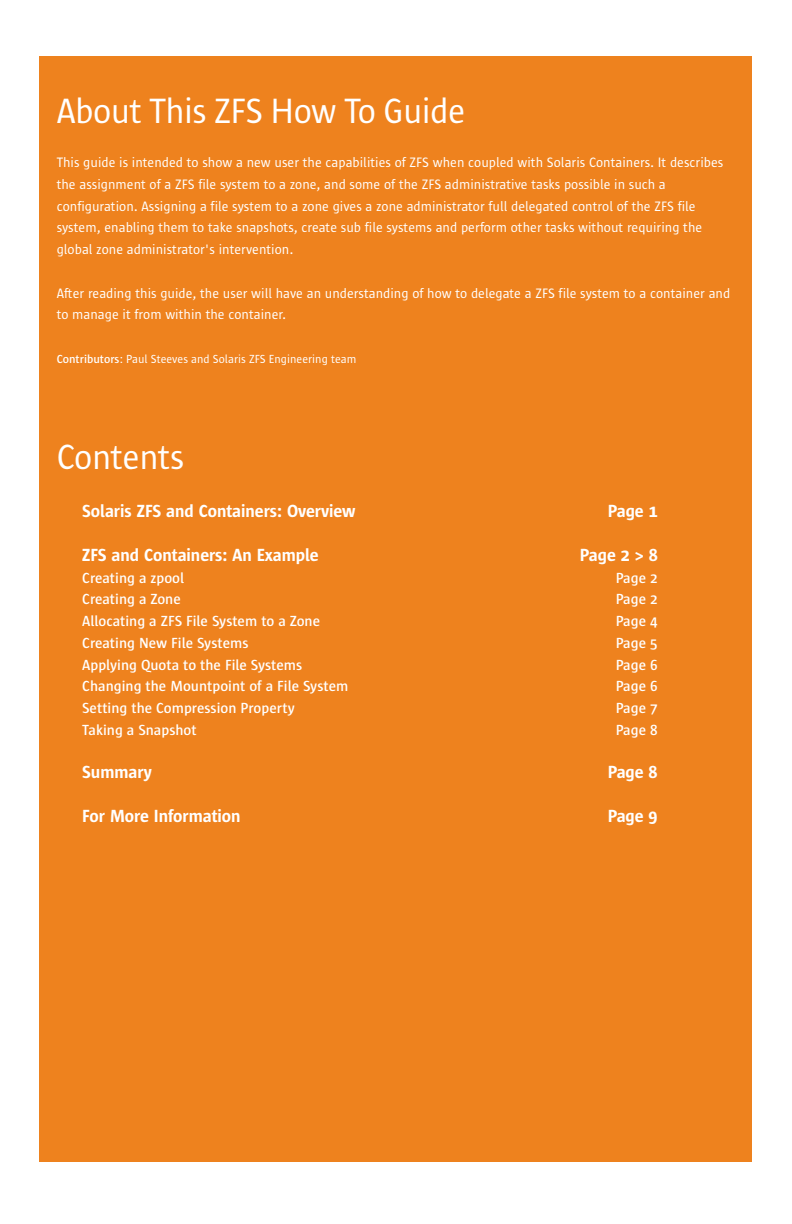
<style>
.page{position:relative;width:792px;height:1224px;background:#fff}
.page>*{position:absolute;margin:0;border:0;box-sizing:border-box;transform-origin:0 0}
.t1{font:36px "Sun Sans";letter-spacing:-.015em;color:#fff}
.t2{font:600 18px "Sun Sans";color:#fff}
.t3{font:600 15px "Sun Sans";color:#fff}
.t4{font:14px/21.8px "Sun Sans";color:#fff}
.t5{font:12px "Sun Sans";color:#fff}
.s1{font-weight:600}
</style>
<div class="page">
<div style="left:40px;top:57px;width:712px;height:1105px;background:#ee821e"></div>
<h1 class="t1" style="left:57px;top:98px;width:411px">About This ZFS How To Guide</h1>
<p class="t4" style="left:57px;top:152px;width:668px">This guide is intended to show a new user the capabilities of ZFS when coupled with Solaris Containers. It describes the assignment of a ZFS file system to a zone, and some of the ZFS administrative tasks possible in such a configuration. Assigning a file system to a zone gives a zone administrator full delegated control of the ZFS file system, enabling them to take snapshots, create sub file systems and perform other tasks without requiring the global zone administrator's intervention.</p>
<p class="t4" style="left:57px;top:283px;width:675px">After reading this guide, the user will have an understanding of how to delegate a ZFS file system to a container and to manage it from within the container.</p>
<p class="t5" style="left:57px;top:354px;width:301px"><span class="s1">Contributors:</span> Paul Steeves and Solaris ZFS Engineering team</p>
<h1 class="t1" style="left:57px;top:444px;width:129px">Contents</h1>
<p class="t2" style="left:82px;top:505px;width:275px">Solaris ZFS and Containers: Overview</p>
<p class="t2" style="left:608px;top:505px;width:51px">Page 1</p>
<p class="t2" style="left:82px;top:549px;width:238px">ZFS and Containers: An Example</p>
<p class="t2" style="left:580px;top:549px;width:79px">Page 2 &gt; 8</p>
<p class="t3" style="left:82px;top:572px;width:104px">Creating a zpool</p>
<p class="t3" style="left:616px;top:572px;width:43px">Page 2</p>
<p class="t3" style="left:82px;top:594px;width:100px">Creating a Zone</p>
<p class="t3" style="left:616px;top:594px;width:43px">Page 2</p>
<p class="t3" style="left:82px;top:615px;width:239px">Allocating a ZFS File System to a Zone</p>
<p class="t3" style="left:616px;top:615px;width:43px">Page 4</p>
<p class="t3" style="left:82px;top:637px;width:168px">Creating New File Systems</p>
<p class="t3" style="left:616px;top:637px;width:43px">Page 5</p>
<p class="t3" style="left:82px;top:659px;width:222px">Applying Quota to the File Systems</p>
<p class="t3" style="left:616px;top:659px;width:43px">Page 6</p>
<p class="t3" style="left:82px;top:681px;width:268px">Changing the Mountpoint of a File System</p>
<p class="t3" style="left:616px;top:681px;width:43px">Page 6</p>
<p class="t3" style="left:82px;top:702px;width:214px">Setting the Compression Property</p>
<p class="t3" style="left:616px;top:702px;width:43px">Page 7</p>
<p class="t3" style="left:82px;top:724px;width:116px">Taking a Snapshot</p>
<p class="t3" style="left:616px;top:724px;width:43px">Page 8</p>
<p class="t2" style="left:82px;top:766px;width:71px">Summary</p>
<p class="t2" style="left:608px;top:766px;width:51px">Page 8</p>
<p class="t2" style="left:82px;top:810px;width:160px">For More Information</p>
<p class="t2" style="left:608px;top:810px;width:51px">Page 9</p>
</div>
